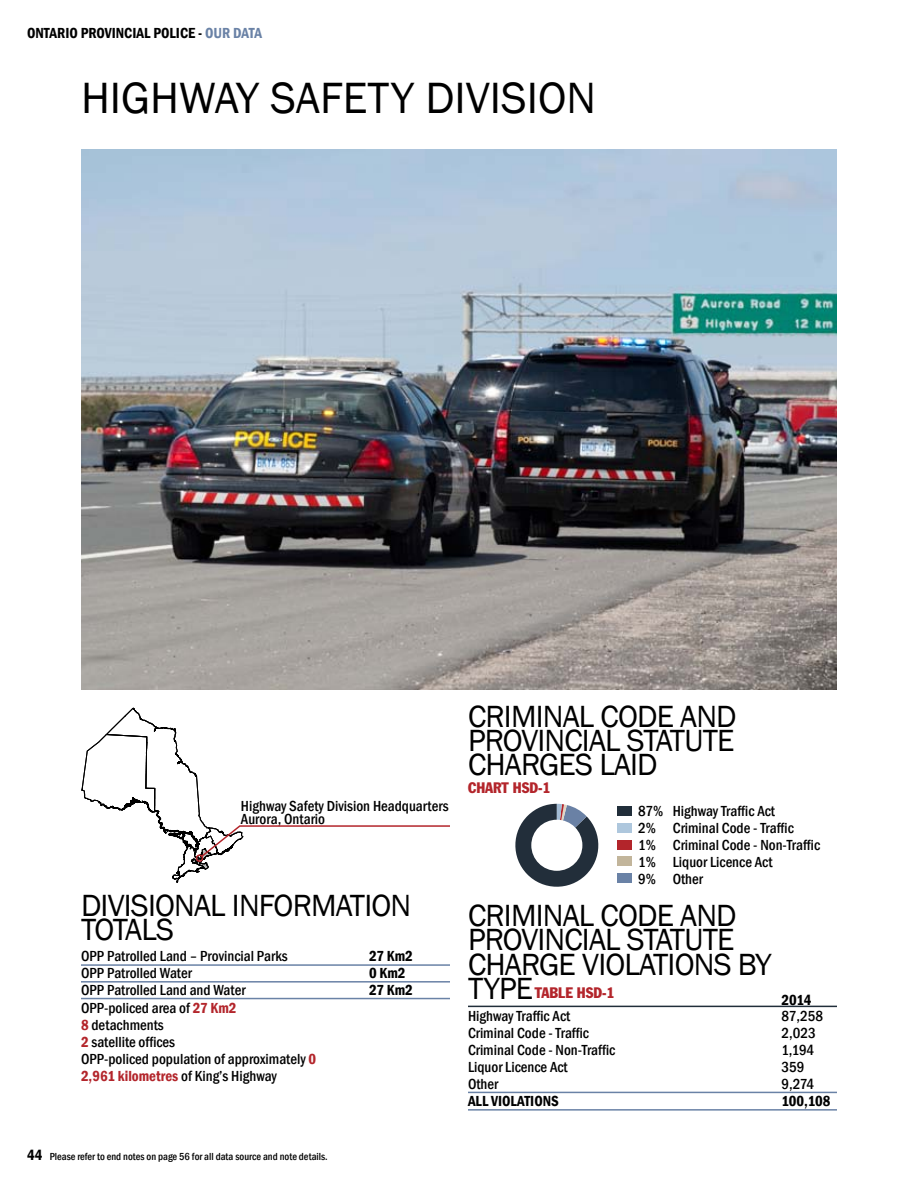
<style>
.page{position:relative;width:918px;height:1188px;background:#fff}
.page>*{position:absolute;margin:0;border:0;box-sizing:border-box;transform-origin:0 0}
.t1{font:45px "Franklin Gothic";color:#000}
.t2{font:31.5px/24px "Franklin Gothic";letter-spacing:-.025em;color:#000}
.t3{font:500 condensed 15px/16.8px "Franklin Gothic";color:#000}
.t4{font:600 condensed 15px "Franklin Gothic";color:#000}
.t5{font:condensed 15px "Franklin Gothic";color:#b3252b}
.t6{font:500 condensed 10.5px "Franklin Gothic";color:#000}
.s1{color:#6a82a6}
.s2{font-weight:600;color:#b3252b}
</style>
<div class="page">
<svg style="left:515px;top:804px;width:84px;height:83px"></svg>
<div style="left:531px;top:820px;width:51px;height:51px;background:#fff;border-radius:50%"></div>
<hr style="left:468px;top:1006px;width:369px;height:1px;background:#212e3a">
<hr style="left:468px;top:1092px;width:369px;height:1px;background:#6a82a6">
<hr style="left:468px;top:1109px;width:369px;height:2px;background:#6a82a6">
<hr style="left:81px;top:964px;width:369px;height:2px;background:#6a82a6">
<img style="left:82px;top:149px;width:755px;height:540px">
<svg style="left:82px;top:708px;width:368px;height:175px"></svg>
<div style="left:196px;top:854px;width:7px;height:8px;border:2px solid #b3252b;border-radius:50%"></div>
<hr style="left:81px;top:981px;width:369px;height:2px;background:#6a82a6">
<hr style="left:81px;top:998px;width:369px;height:1px;background:#6a82a6">
<div style="left:618px;top:873px;width:14px;height:10px;background:#6a82a6"></div>
<div style="left:618px;top:856px;width:14px;height:10px;background:#c2b59b"></div>
<div style="left:618px;top:840px;width:14px;height:10px;background:#b3252b"></div>
<div style="left:618px;top:824px;width:14px;height:9px;background:#aec7dd"></div>
<div style="left:618px;top:806px;width:14px;height:9px;background:#212e3a"></div>
<p class="t4" style="left:27px;top:22px;width:237px">ONTARIO PROVINCIAL POLICE - <span class="s1">OUR DATA</span></p>
<h1 class="t1" style="left:81px;top:70px;width:97px">HIGHWAY</h1>
<h1 class="t1" style="left:270px;top:70px;width:327px">SAFETY DIVISION</h1>
<p class="t3" style="left:241px;top:799px;width:209px;line-height:13.5px">Highway Safety Division Headquarters<br>Aurora, Ontario</p>
<h2 class="t2" style="left:81px;top:894px;width:332px">DIVISIONAL INFORMATION<br>TOTA LS</h2>
<p class="t3" style="left:81px;top:947px;width:208px">OPP Patrolled Land – Provincial Parks</p>
<p class="t4" style="left:369px;top:946px;width:45px">27 KM2</p>
<p class="t3" style="left:81px;top:964px;width:112px">OPP Patrolled Water</p>
<p class="t4" style="left:369px;top:963px;width:38px">0 KM2</p>
<p class="t3" style="left:81px;top:981px;width:166px">OPP Patrolled Land and Water</p>
<p class="t4" style="left:369px;top:980px;width:45px">27 KM2</p>
<p class="t3" style="left:81px;top:1000px;width:237px">OPP-policed area of <span class="s2">27 KM2<br>8</span> detachments<br><span class="s2">2</span> satellite offices<br>OPP-policed population of approximately <span class="s2">0<br>2,961 KILOMETRES</span> of King’s Highway</p>
<p class="t4" style="left:27px;top:1145px;width:17px">44</p>
<p class="t6" style="left:50px;top:1149px;width:280px">Please refer to end notes on page 56 for all data source and note details.</p>
<h2 class="t2" style="left:468px;top:705px;width:270px">CRIMINAL CODE AND<br>PROVINCIAL STAT</h2>
<h2 class="t2" style="left:684px;top:729px;width:52px">UTE</h2>
<h2 class="t2" style="left:468px;top:753px;width:19px">CHAR</h2>
<h2 class="t2" style="left:539px;top:753px;width:120px">GES LAID</h2>
<p class="t3" style="left:638px;top:803px;width:183px">87% Highway Traffic Act<br>2% Criminal Code - Traffic<br>1% Criminal Code - Non-Traffic<br>1% Liquor Licence Act<br>9% Other</p>
<h2 class="t2" style="left:468px;top:905px;width:270px">CRIMINAL CODE AND<br>PROVINCIAL STAT</h2>
<p class="t5" style="left:468px;top:778px;width:84px">CHART HSD-1</p>
<h2 class="t2" style="left:684px;top:929px;width:52px">UTE</h2>
<h2 class="t2" style="left:468px;top:953px;width:19px">CHAR</h2>
<h2 class="t2" style="left:539px;top:953px;width:216px">GE VIOLATIONS BY</h2>
<h2 class="t2" style="left:468px;top:977px;width:67px">TYP E</h2>
<p class="t5" style="left:535px;top:984px;width:81px">TABLE HSD-1</p>
<p class="t4" style="left:782px;top:990px;width:31px">2014</p>
<p class="t3" style="left:468px;top:1008px;width:104px">Highway Traffic Act</p>
<p class="t3" style="left:782px;top:1008px;width:43px">87,258</p>
<p class="t3" style="left:468px;top:1025px;width:123px">Criminal Code - Traffic</p>
<p class="t3" style="left:782px;top:1025px;width:36px">2,023</p>
<p class="t3" style="left:468px;top:1042px;width:149px">Criminal Code - Non-Traffic</p>
<p class="t3" style="left:782px;top:1042px;width:34px">1,194</p>
<p class="t3" style="left:468px;top:1059px;width:101px">Liquor Licence Act</p>
<p class="t3" style="left:782px;top:1059px;width:24px">359</p>
<p class="t3" style="left:468px;top:1075px;width:32px">Other</p>
<p class="t3" style="left:782px;top:1075px;width:34px">9,274</p>
<p class="t4" style="left:468px;top:1091px;width:88px">ALL VIOLATIONS</p>
<p class="t4" style="left:782px;top:1091px;width:51px">100,108</p>
</div>
